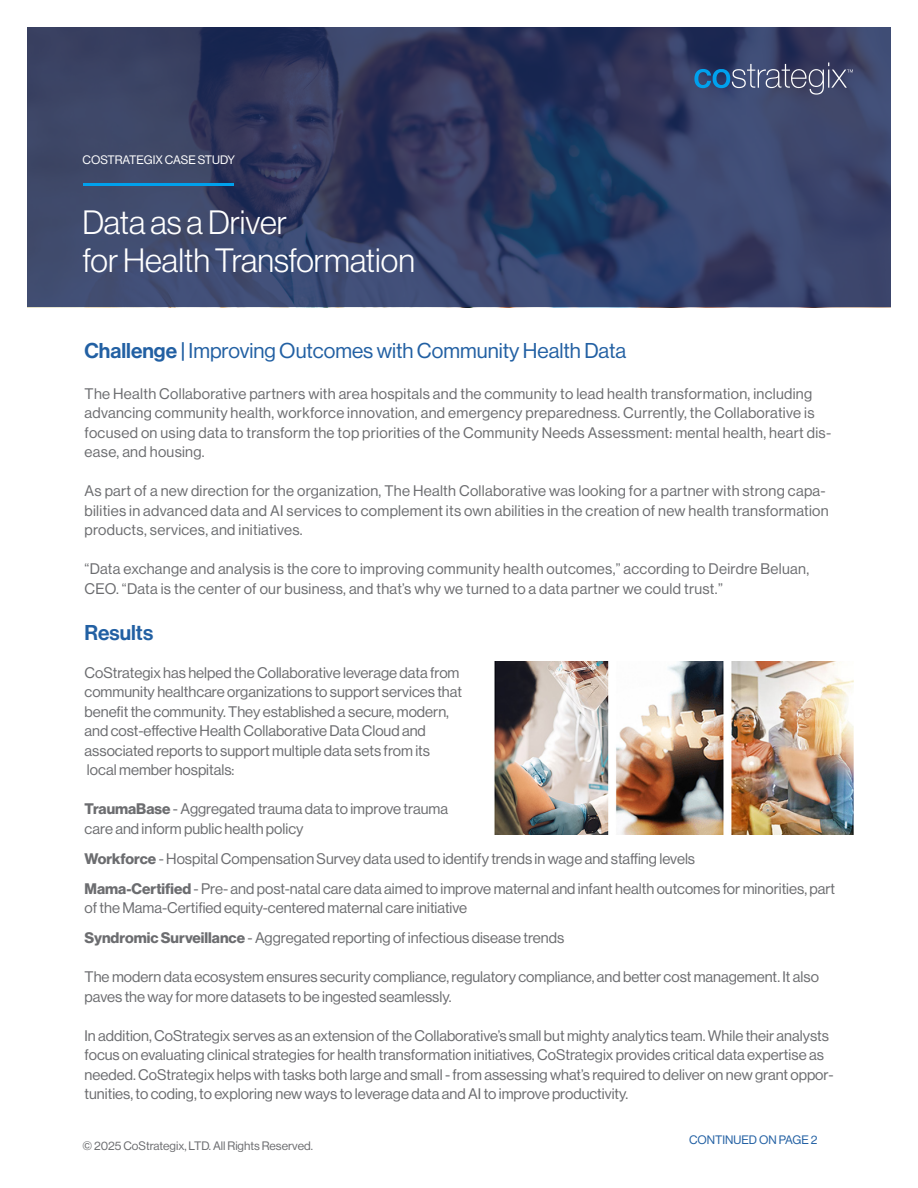
<style>
.page{position:relative;width:918px;height:1188px;background:#fff}
.page>*{position:absolute;margin:0;border:0;box-sizing:border-box;transform-origin:0 0}
.t1{font:33px "N Haas Grotesk DS Pro 45 Lt";color:#fff}
.t2{font:21px "N Haas Grotesk DS Pro 55 Rg";color:#2260a3}
.t3{font:21px "N Haas Grotesk DS Pro 65 Md";color:#2260a3}
.t4{font:15px/19.5px "N Haas Grotesk DS Pro 55 Rg";color:#6c6d70}
.t5{font:15px/19.5px "N Haas Grotesk DS Pro 55 Rg";letter-spacing:.02em;color:#6c6d70}
.t6{font:12px "N Haas Grotesk DS Pro 55 Rg";color:#6c6d70}
.t7{font:12px "N Haas Grotesk DS Pro 55 Rg";color:#fff}
.t8{font:12px "N Haas Grotesk DS Pro 55 Rg";color:#2260a3}
.s1{font-family:"N Haas Grotesk DS Pro 65 Md"}
.s2{font-family:"N Haas Grotesk DS Pro 75 Bd"}
</style>
<div class="page">
<svg style="left:27px;top:27px;width:864px;height:280px;background:#353f65"></svg>
<img style="left:494px;top:662px;width:360px;height:173px">
<hr style="left:83px;top:183px;width:151px;height:3px;background:#00a1ed">
<svg style="left:694px;top:63px;width:159px;height:32px;background:#495b7f"></svg>
<p class="t7" style="left:82px;top:153px;width:154px">COSTRATEGIX CASE STUDY</p>
<p class="t1" style="left:82px;top:204px;width:206px">Data as a Driver</p>
<p class="t1" style="left:82px;top:241px;width:334px">for Health Transformation</p>
<p class="t2" style="left:85px;top:339px;width:543px"><span class="s1">Challenge |</span> Improving Outcomes with Community Health Data</p>
<p class="t5" style="left:85px;top:384px;width:748px">The Health Collaborative partners with area hospitals and the community to lead health transformation, including advancing community health, workforce innovation, and emergency preparedness. Currently, the Collaborative is focused on using data to transform the top priorities of the Community Needs Assessment: mental health, heart dis&shy;ease, and housing.</p>
<p class="t5" style="left:85px;top:481px;width:746px">As part of a new direction for the organization, The Health Collaborative was looking for a partner with strong capa&shy;bilities in advanced data and AI services to complement its own abilities in the creation of new health transformation products, services, and initiatives.</p>
<p class="t5" style="left:85px;top:559px;width:726px">“Data exchange and analysis is the core to improving community health outcomes,” according to Deirdre Beluan,<br>CEO. “Data is the center of our business, and that’s why we turned to a data partner we could trust.”</p>
<p class="t3" style="left:85px;top:621px;width:70px">Results</p>
<p class="t4" style="left:85px;top:663px;width:379px">CoStrategix has helped the Collaborative leverage data from community healthcare organizations to support services that benefit the community. They established a secure, modern, and cost-effective Health Collaborative Data Cloud and associated reports to support multiple data sets from its local member hospitals:</p>
<p class="t4" style="left:85px;top:799px;width:365px"><span class="s2">TraumaBase</span> - Aggregated trauma data to improve trauma care and inform public health policy</p>
<p class="t4" style="left:85px;top:849px;width:612px"><span class="s2">Workforce</span> - Hospital Compensation Survey data used to identify trends in wage and staffing levels</p>
<p class="t4" style="left:85px;top:879px;width:752px"><span class="s2">Mama-Certified</span> - Pre- and post-natal care data aimed to improve maternal and infant health outcomes for minorities, part of the Mama-Certified equity-centered maternal care initiative</p>
<p class="t4" style="left:85px;top:928px;width:481px"><span class="s2">Syndromic Surveillance</span> - Aggregated reporting of infectious disease trends</p>
<p class="t4" style="left:85px;top:967px;width:736px">The modern data ecosystem ensures security compliance, regulatory compliance, and better cost management. It also paves the way for more datasets to be ingested seamlessly.</p>
<p class="t4" style="left:85px;top:1026px;width:751px">In addition, CoStrategix serves as an extension of the Collaborative’s small but mighty analytics team. While their analysts focus on evaluating clinical strategies for health transformation initiatives, CoStrategix provides critical data expertise as needed. CoStrategix helps with tasks both large and small - from assessing what’s required to deliver on new grant oppor&shy;tunities, to coding, to exploring new ways to leverage data and AI to improve productivity.</p>
<p class="t6" style="left:82px;top:1139px;width:232px">© 2025 CoStrategix, LTD. All Rights Reserved.</p>
<p class="t8" style="left:689px;top:1133px;width:130px">CONTINUED ON PAGE 2</p>
</div>
